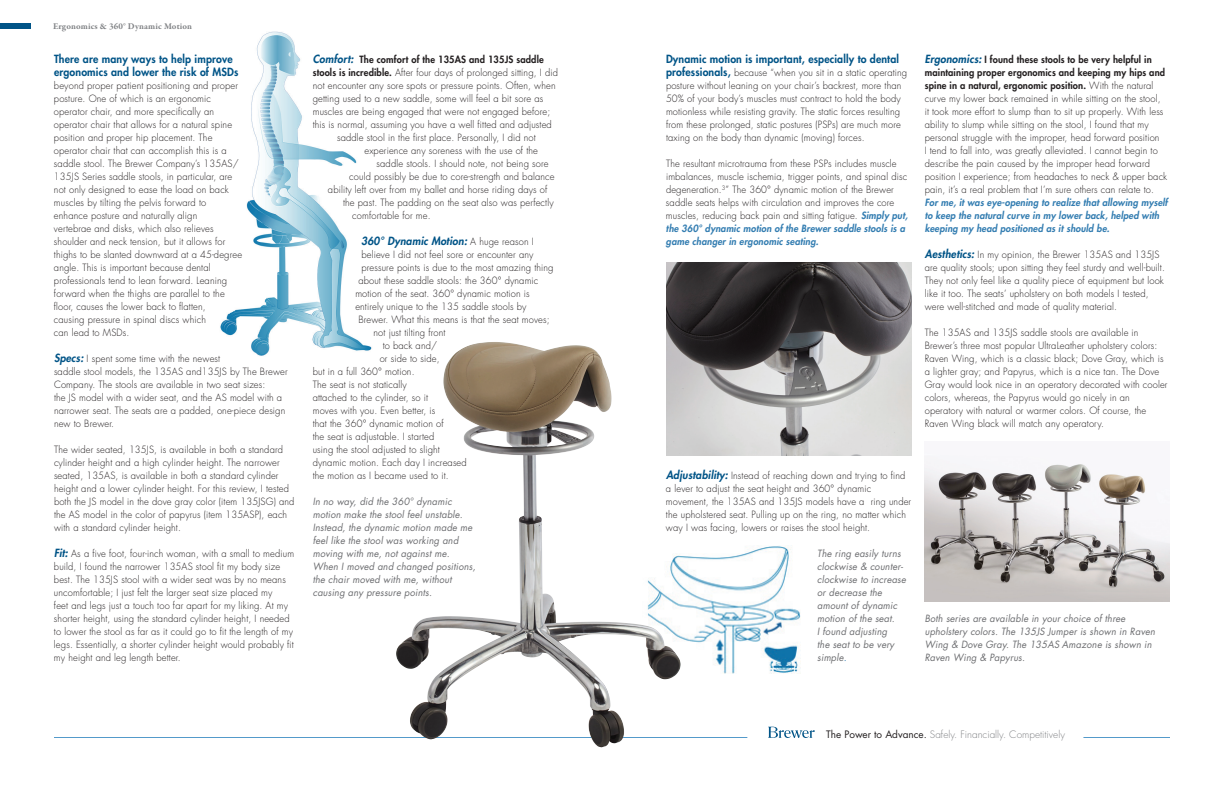
<style>
.page{position:relative;width:1224px;height:792px;background:#fff}
.page>*{position:absolute;margin:0;border:0;box-sizing:border-box;transform-origin:0 0}
.t1{font:800 11px/13px "Futura";letter-spacing:.015em;color:#005487;scale:.96 1}
.t2{font:italic 800 11px "Futura";letter-spacing:.015em;color:#005487;scale:.96 1}
.t3{font:300 10px "Futura";color:#808285}
.t4{font:300 9.8px/13px "Futura";letter-spacing:.015em;color:#231f20;scale:.96 1}
.t5{font:italic 9.8px/13px "Futura";letter-spacing:.015em;color:#6c6d70;scale:.96 1}
.t6{font:italic 800 9.8px/13px "Futura";letter-spacing:.015em;color:#337db1;scale:.96 1}
.t7{font:800 9.8px "Futura";letter-spacing:.015em;color:#231f20;scale:.96 1}
.t8{font:700 9px "Garamond Premr Pro";letter-spacing:.015em;color:#808285}
.s1{font-weight:800;font-style:italic;font-size:11px;color:#005487}
.s2{font-style:italic;font-size:11px;color:#005487}
.s3{font-weight:800}
.s4{font-weight:300;font-style:normal;font-size:9.8px;color:#231f20}
.s5{font-weight:800;font-size:11px;color:#005487}
.s6{font-weight:800;font-style:italic;color:#337db1}
.s7{color:#337db1}
.s8{font-weight:400;color:#231f20}
</style>
<div class="page">
<hr style="left:54px;top:737px;width:693px;height:1px;background:#549aca">
<img style="left:220px;top:32px;width:152px;height:324px">
<img style="left:642px;top:545px;width:159px;height:135px">
<img style="left:396px;top:342px;width:196px;height:397px">
<img style="left:666px;top:262px;width:245px;height:193px">
<img style="left:925px;top:461px;width:245px;height:140px">
<svg style="left:768px;top:727px;width:47px;height:11px"></svg>
<hr style="left:1083px;top:737px;width:87px;height:1px;background:#549aca">
<div style="left:0;top:23px;width:31px;height:6px;background:#005487"></div>
<p class="t8" style="left:53px;top:21px;width:141px">Ergonomics &amp; 360° Dynamic Motion</p>
<p class="t1" style="left:54px;top:52px;width:194px">There are many ways to help improve ergonomics and lower the risk of MSDs</p>
<p class="t4" style="left:54px;top:79px;width:197px">beyond proper patient positioning and proper posture. One of which is an ergonomic operator chair, and more specifically an operator chair that allows for a natural spine position and proper hip placement. The operator chair that can accomplish this is a saddle stool. The Brewer Company’s 135AS/ 135JS Series saddle stools, in particular, are not only designed to ease the load on back muscles by tilting the pelvis forward to enhance posture and naturally align<br>vertebrae and disks, which also relieves shoulder and neck tension, but it allows for thighs to be slanted downward at a 45-degree angle. This is important because dental professionals tend to lean forward. Leaning forward when the thighs are parallel to the floor, causes the lower back to flatten,<br>causing pressure in spinal discs which<br>can lead to MSDs.</p>
<p class="t4" style="left:54px;top:352px;width:245px"><span class="s1">Specs:</span> I spent some time with the newest<br>saddle stool models, the 135AS and135JS by The Brewer Company. The stools are available in two seat sizes:<br>the JS model with a wider seat, and the AS model with a narrower seat. The seats are a padded, one-piece design new to Brewer.</p>
<p class="t4" style="left:54px;top:443px;width:252px">The wider seated, 135JS, is available in both a standard cylinder height and a high cylinder height. The narrower seated, 135AS, is available in both a standard cylinder height and a lower cylinder height. For this review, I tested both the JS model in the dove gray color (item 135JSG) and the AS model in the color of papyrus (item 135ASP), each with a standard cylinder height.</p>
<p class="t4" style="left:54px;top:547px;width:252px"><span class="s1">Fit:</span> As a five foot, four-inch woman, with a small to medium build, I found the narrower 135AS stool fit my body size best. The 135JS stool with a wider seat was by no means uncomfortable; I just felt the larger seat size placed my<br>feet and legs just a touch too far apart for my liking. At my shorter height, using the standard cylinder height, I needed to lower the stool as far as it could go to fit the length of my legs. Essentially, a shorter cylinder height would probably fit my height and leg length better.</p>
<p class="t7" style="left:313px;top:53px;width:242px"><span class="s2">Comfort:</span> The comfort of the 135AS and 135JS saddle</p>
<p class="t4" style="left:313px;top:66px;width:257px"><span class="s3">stools is incredible.</span> After four days of prolonged sitting, I did</p>
<p class="t4" style="left:313px;top:79px;width:255px">not encounter any sore spots or pressure points. Often, when</p>
<p class="t4" style="left:313px;top:92px;width:242px">getting used to a new saddle, some will feel a bit sore as</p>
<p class="t4" style="left:313px;top:105px;width:249px">muscles are being engaged that were not engaged before;</p>
<p class="t4" style="left:313px;top:118px;width:251px">this is normal, assuming you have a well fitted and adjusted</p>
<p class="t4" style="left:337px;top:131px;width:208px">saddle stool in the first place. Personally, I did not</p>
<p class="t4" style="left:364px;top:144px;width:182px">experience any soreness with the use of the</p>
<p class="t4" style="left:377px;top:157px;width:181px">saddle stools. I should note, not being sore</p>
<p class="t4" style="left:349px;top:170px;width:215px">could possibly be due to core-strength and balance</p>
<p class="t4" style="left:328px;top:183px;width:230px">ability left over from my ballet and horse riding days of</p>
<p class="t4" style="left:343px;top:196px;width:221px">the past. The padding on the seat also was perfectly</p>
<p class="t4" style="left:352px;top:209px;width:83px">comfortable for me.</p>
<p class="t2" style="left:361px;top:233px;width:181px">360° Dynamic Motion: <span class="s4">A huge reason I</span></p>
<p class="t4" style="left:361px;top:248px;width:181px">believe I did not feel sore or encounter any</p>
<p class="t4" style="left:361px;top:261px;width:202px">pressure points is due to the most amazing thing</p>
<p class="t4" style="left:358px;top:274px;width:189px">about these saddle stools: the 360° dynamic</p>
<p class="t4" style="left:355px;top:287px;width:183px">motion of the seat. 360° dynamic motion is</p>
<p class="t4" style="left:355px;top:300px;width:180px">entirely unique to the 135 saddle stools by</p>
<p class="t4" style="left:358px;top:313px;width:201px">Brewer. What this means is that the seat moves;</p>
<p class="t4" style="left:374px;top:326px;width:76px">not just tilting front</p>
<p class="t4" style="left:383px;top:339px;width:58px">to back and/</p>
<p class="t4" style="left:380px;top:352px;width:64px">or side to side,</p>
<p class="t4" style="left:313px;top:365px;width:108px">but in a full 360° motion.</p>
<p class="t4" style="left:313px;top:378px;width:100px">The seat is not statically</p>
<p class="t4" style="left:313px;top:391px;width:122px">attached to the cylinder, so it</p>
<p class="t4" style="left:313px;top:404px;width:129px">moves with you. Even better, is</p>
<p class="t4" style="left:313px;top:417px;width:138px">that the 360° dynamic motion of</p>
<p class="t4" style="left:313px;top:430px;width:128px">the seat is adjustable. I started</p>
<p class="t4" style="left:313px;top:443px;width:134px">using the stool adjusted to slight</p>
<p class="t4" style="left:313px;top:456px;width:162px">dynamic motion. Each day I increased</p>
<p class="t4" style="left:313px;top:469px;width:143px">the motion as I became used to it.</p>
<p class="t5" style="left:313px;top:494px;width:171px">In no way, did the 360° dynamic motion make the stool feel unstable.<br>Instead, the dynamic motion made me feel like the stool was working and moving with me, not against me.<br>When I moved and changed positions, the chair moved with me, without causing any pressure points.</p>
<p class="t1" style="left:666px;top:52px;width:244px">Dynamic motion is important, especially to dental</p>
<p class="t4" style="left:666px;top:66px;width:253px"><span class="s5">professionals,</span> because “when you sit in a static operating posture without leaning on your chair’s backrest, more than 50% of your body’s muscles must contract to hold the body motionless while resisting gravity. The static forces resulting from these prolonged, static postures (PSPs) are much more taxing on the body than dynamic (moving) forces.</p>
<p class="t4" style="left:666px;top:157px;width:253px">The resultant microtrauma from these PSPs includes muscle imbalances, muscle ischemia, trigger points, and spinal disc degeneration.<sup>3</sup>” The 360° dynamic motion of the Brewer saddle seats helps with circulation and improves the core muscles, reducing back pain and sitting fatigue. <span class="s6">Simply put, the 360° dynamic motion of the Brewer saddle stools is a game changer in ergonomic seating.</span></p>
<p class="t4" style="left:925px;top:53px;width:254px"><span class="s1">Ergonomics:</span> <span class="s3">I found these stools to be very helpful in maintaining proper ergonomics and keeping my hips and spine in a natural, ergonomic position.</span> With the natural curve my lower back remained in while sitting on the stool, it took more effort to slump than to sit up properly. With less ability to slump while sitting on the stool, I found that my personal struggle with the improper, head forward position<br>I tend to fall into, was greatly alleviated. I cannot begin to describe the pain caused by the improper head forward position I experience; from headaches to neck &amp; upper back pain, it’s a real problem that I’m sure others can relate to.</p>
<p class="t6" style="left:925px;top:195px;width:255px">For me, it was eye-opening to realize that allowing myself to keep the natural curve in my lower back, helped with keeping my head positioned as it should be.</p>
<p class="t4" style="left:925px;top:248px;width:252px"><span class="s1">Aesthetics:</span> In my opinion, the Brewer 135AS and 135JS are quality stools; upon sitting they feel sturdy and well-built.<br>They not only feel like a quality piece of equipment but look like it too. The seats’ upholstery on both models I tested, were well-stitched and made of quality material.</p>
<p class="t4" style="left:925px;top:326px;width:254px">The 135AS and 135JS saddle stools are available in Brewer’s three most popular UltraLeather upholstery colors:<br>Raven Wing, which is a classic black; Dove Gray, which is a lighter gray; and Papyrus, which is a nice tan. The Dove Gray would look nice in an operatory decorated with cooler colors, whereas, the Papyrus would go nicely in an operatory with natural or warmer colors. Of course, the Raven Wing black will match any operatory.</p>
<p class="t4" style="left:666px;top:469px;width:257px"><span class="s1">Adjustability:</span> Instead of reaching down and trying to find a lever to adjust the seat height and 360° dynamic movement, the 135AS and 135JS models have a ring under the upholstered seat. Pulling up on the ring, no matter which way I was facing, lowers or raises the stool height.</p>
<p class="t5" style="left:817px;top:547px;width:94px">The ring easily turns clockwise &amp; counter&shy;clockwise to increase or decrease the amount of dynamic motion of the seat.<br>I found adjusting<br>the seat to be very simple<span class="s7">.</span></p>
<p class="t5" style="left:925px;top:611px;width:241px">Both series are available in your choice of three upholstery colors. The 135JS Jumper is shown in Raven Wing &amp; Dove Gray. The 135AS Amazone is shown in Raven Wing &amp; Papyrus.</p>
<p class="t3" style="left:826px;top:728px;width:240px"><span class="s8">The Power to Advance.</span> Safely. Financially. Competitively</p>
</div>
